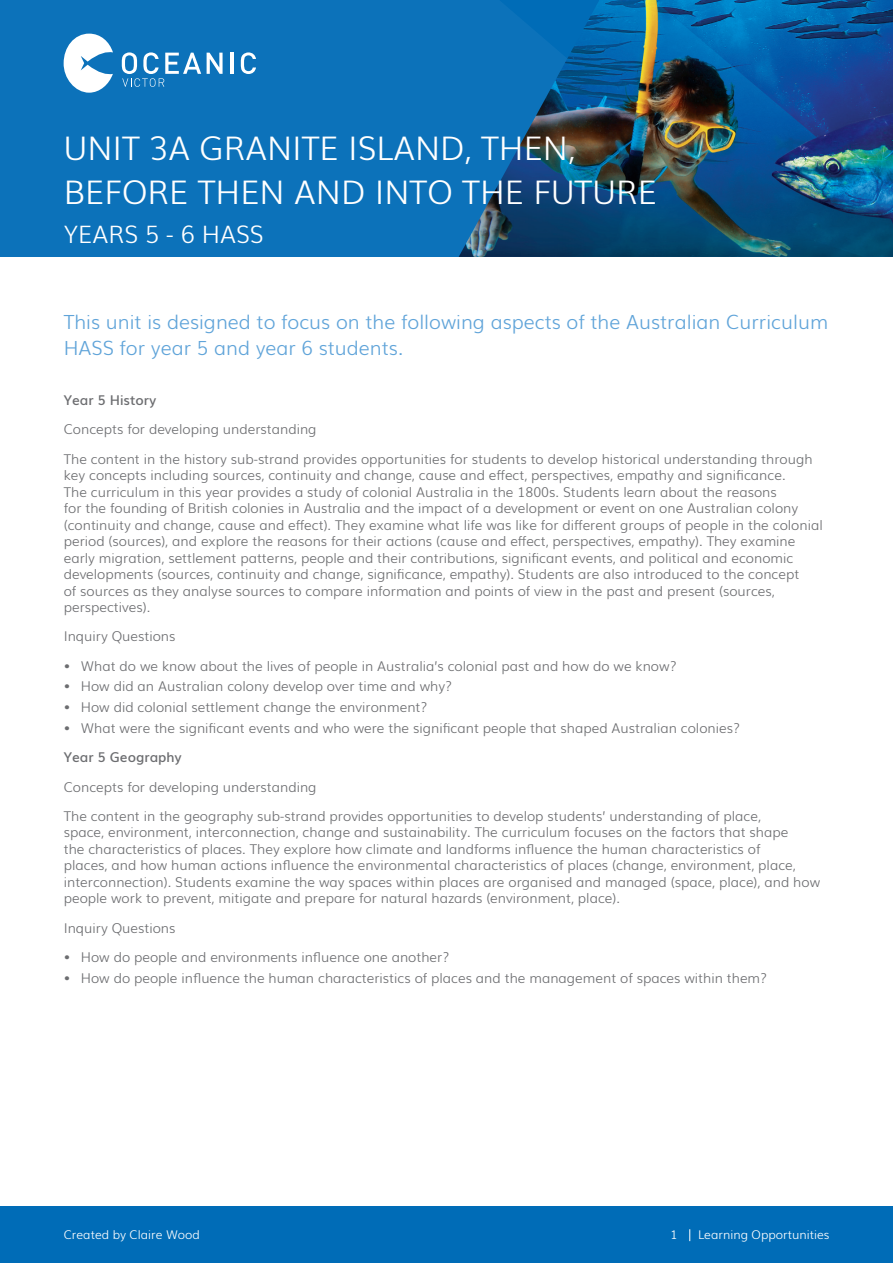
<style>
.page{position:relative;width:893px;height:1263px;background:#fff}
.page>*{position:absolute;margin:0;border:0;box-sizing:border-box;transform-origin:0 0}
.t1{font:300 32.55px/44px "Muli";color:#fff}
.t2{font:300 24px "Muli";color:#fff}
.Body{font:300 19.5px/25.5px "Muli";color:#60a4d9}
.Body-2{font:300 13.5px/16.5px "Muli";color:#6c6d70}
.Body-3{font:600 13.5px "Muli";color:#6c6d70}
.t3{font:300 12px "Muli";color:#fff}
</style>
<div class="page">
<div style="left:0;top:1207px;width:893px;height:56px;background:#006cb7"></div>
<svg style="left:689px;top:1229px;width:1px;height:12px"></svg>
<div style="left:0;top:0;width:459px;height:257px;background:#0c72ba"></div>
<img style="left:459px;top:0;width:434px;height:257px">
<svg style="left:64px;top:34px;width:49px;height:59px"></svg>
<svg style="left:207px;top:53px;width:16px;height:21px"></svg>
<hr style="left:230px;top:53px;width:4px;height:21px;background:#fff">
<svg style="left:241px;top:52px;width:15px;height:22px"></svg>
<svg style="left:122px;top:52px;width:79px;height:35px"></svg>
<p class="t1" style="left:64px;top:124px;width:595px">UNIT 3A GRANITE ISLAND, THEN,<br>BEFORE THEN AND INTO THE FUTURE</p>
<p class="t2" style="left:64px;top:215px;width:201px">YEARS 5 - 6 HASS</p>
<p class="Body" style="left:64px;top:308px;width:766px">This unit is designed to focus on the following aspects of the Australian Curriculum<br>HASS for year 5 and year 6 students.</p>
<p class="Body-3" style="left:64px;top:389px;width:94px">Year 5 History</p>
<p class="Body-2" style="left:64px;top:420px;width:254px">Concepts for developing understanding</p>
<p class="Body-2" style="left:64px;top:450px;width:760px">The content in the history sub-strand provides opportunities for students to develop historical understanding through key concepts including sources, continuity and change, cause and effect, perspectives, empathy and significance.<br>The curriculum in this year provides a study of colonial Australia in the 1800s. Students learn about the reasons<br>for the founding of British colonies in Australia and the impact of a development or event on one Australian colony (continuity and change, cause and effect). They examine what life was like for different groups of people in the colonial period (sources), and explore the reasons for their actions (cause and effect, perspectives, empathy). They examine early migration, settlement patterns, people and their contributions, significant events, and political and economic developments (sources, continuity and change, significance, empathy). Students are also introduced to the concept<br>of sources as they analyse sources to compare information and points of view in the past and present (sources, perspectives).</p>
<p class="Body-2" style="left:64px;top:627px;width:113px">Inquiry Questions</p>
<p class="Body-2" style="left:64px;top:657px;width:614px">• What do we know about the lives of people in Australia’s colonial past and how do we know?</p>
<p class="Body-2" style="left:64px;top:677px;width:390px">• How did an Australian colony develop over time and why?</p>
<p class="Body-2" style="left:64px;top:698px;width:365px">• How did colonial settlement change the environment?</p>
<p class="Body-2" style="left:64px;top:719px;width:678px">• What were the significant events and who were the significant people that shaped Australian colonies?</p>
<p class="Body-3" style="left:64px;top:746px;width:120px">Year 5 Geography</p>
<p class="Body-2" style="left:64px;top:777px;width:254px">Concepts for developing understanding</p>
<p class="Body-2" style="left:64px;top:807px;width:758px">The content in the geography sub-strand provides opportunities to develop students’ understanding of place,<br>space, environment, interconnection, change and sustainability. The curriculum focuses on the factors that shape<br>the characteristics of places. They explore how climate and landforms influence the human characteristics of<br>places, and how human actions influence the environmental characteristics of places (change, environment, place, interconnection). Students examine the way spaces within places are organised and managed (space, place), and how people work to prevent, mitigate and prepare for natural hazards (environment, place).</p>
<p class="Body-2" style="left:64px;top:918px;width:113px">Inquiry Questions</p>
<p class="Body-2" style="left:64px;top:948px;width:387px">• How do people and environments influence one another?</p>
<p class="Body-2" style="left:64px;top:968px;width:705px">• How do people influence the human characteristics of places and the management of spaces within them?</p>
<p class="t3" style="left:64px;top:1225px;width:138px">Created by Claire Wood</p>
<p class="t3" style="left:670px;top:1225px;width:9px">1</p>
<p class="t3" style="left:698px;top:1225px;width:133px">Learning Opportunities</p>
</div>
